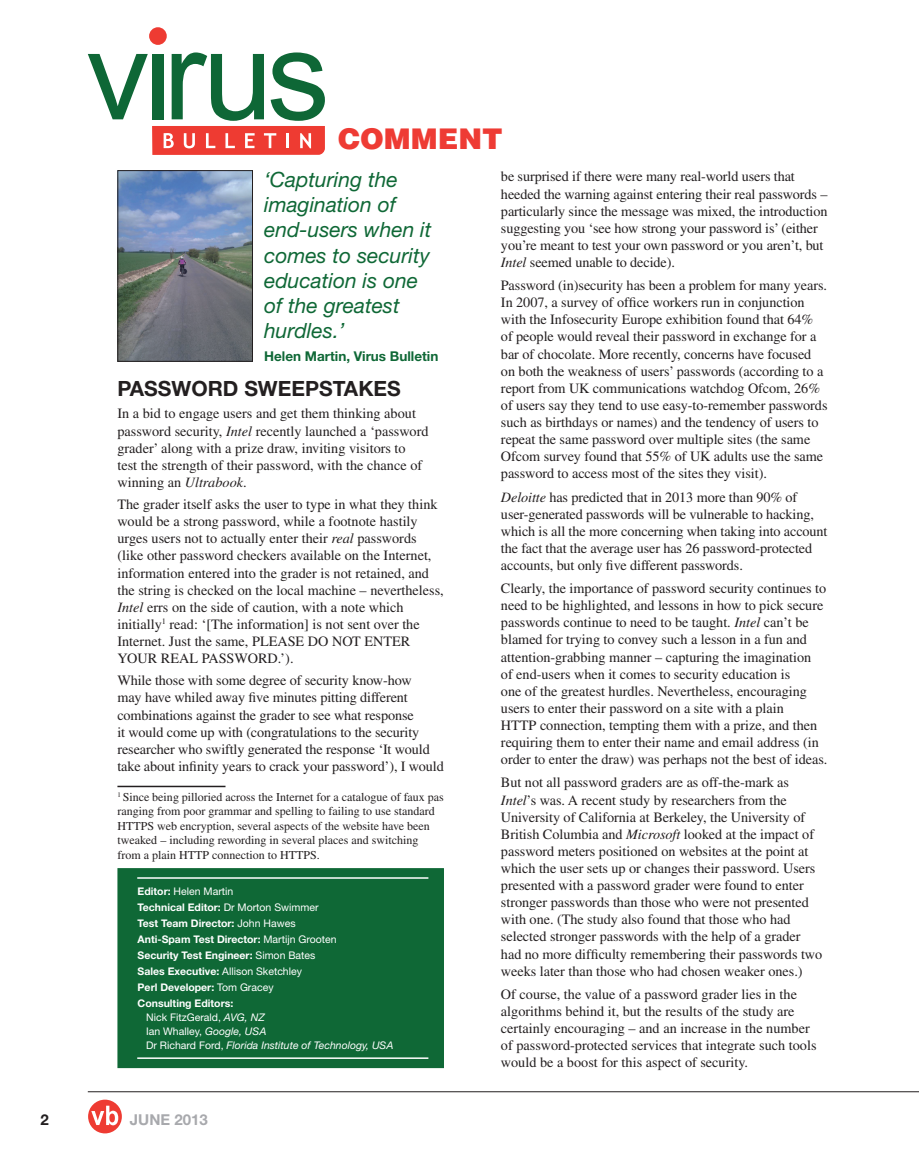
<style>
.page{position:relative;width:919px;height:1166px;background:#fff}
.page>*{position:absolute;margin:0;border:0;box-sizing:border-box;transform-origin:0 0}
.t1{font:900 28.5px "Helvetica";color:#ee3b34}
.t2{font:italic 21px/25.2px "Helvetica Neue";color:#0f6836}
.t3{font:700 21px "Helvetica Neue";color:#231f20}
.t4{font:700 15px "Helvetica Neue";color:#a8a9ad}
.t5{font:700 15px "Helvetica Neue";color:#231f20}
.t6{font:14.25px/17.1px "Times";letter-spacing:-.005em;color:#231f20}
.t7{font:700 13.5px "Helvetica Neue";color:#0f6836}
.t8{font:12px/14.4px "Times";color:#231f20}
.t9{font:700 10.5px/16px "Helvetica Neue";color:#fff}
.t10{font:italic 10.5px/14px "Helvetica Neue";color:#fff}
.s1{font-style:italic}
.s2{font-weight:400}
.s3{font-style:normal}
</style>
<div class="page">
<hr style="left:88px;top:1091px;width:830px;height:1px;background:#231f20">
<svg style="left:88px;top:1099px;width:34px;height:34px"></svg>
<svg style="left:91px;top:1105px;width:27px;height:19px"></svg>
<div style="left:149px;top:27px;width:18px;height:18px;background:#ee3b32;border-radius:50%"></div>
<svg style="left:88px;top:52px;width:237px;height:103px"></svg>
<div style="left:118px;top:868px;width:325px;height:199px;background:#0f6836"></div>
<div style="left:117px;top:867px;width:327px;height:200px;border:2px solid #0f6836"></div>
<hr style="left:137px;top:1057px;width:291px;height:1px;background:#fff">
<hr style="left:137px;top:877px;width:291px;height:1px;background:#fff">
<hr style="left:117px;top:785px;width:108px;height:2px;background:#231f20">
<img style="left:119px;top:172px;width:132px;height:187px">
<div style="left:117px;top:170px;width:136px;height:191px;border:1px solid #231f20"></div>
<h1 class="t1" style="left:338px;top:128px;width:166px">COMMENT</h1>
<h2 class="t2" style="left:264px;top:169px;width:169px">‘Capturing the imagination of end-users when it comes to security education is one of the greatest hurdles.’</h2>
<p class="t7" style="left:264px;top:351px;width:176px">Helen Martin, Virus Bulletin</p>
<h2 class="t3" style="left:117px;top:381px;width:285px">PASSWORD SWEEPSTAKES</h2>
<p class="t6" style="left:117px;top:406px;width:313px">In a bid to engage users and get them thinking about password security, <span class="s1">Intel</span> recently launched a ‘password grader’ along with a prize draw, inviting visitors to test the strength of their password, with the chance of winning an <span class="s1">Ultrabook</span>.</p>
<p class="t6" style="left:117px;top:497px;width:328px">The grader itself asks the user to type in what they think would be a strong password, while a footnote hastily urges users not to actually enter their <span class="s1">real</span> passwords (like other password checkers available on the Internet, information entered into the grader is not retained, and the string is checked on the local machine – nevertheless, <span class="s1">Intel</span> errs on the side of caution, with a note which initially<sup>1</sup> read: ‘[The information] is not sent over the Internet. Just the same, PLEASE DO NOT ENTER YOUR REAL PASSWORD.’).</p>
<p class="t6" style="left:117px;top:673px;width:328px">While those with some degree of security know-how<br>may have whiled away five minutes pitting different combinations against the grader to see what response<br>it would come up with (congratulations to the security researcher who swiftly generated the response ‘It would take about infinity years to crack your password’), I would</p>
<p class="t8" style="left:117px;top:790px;width:328px"><sup>1</sup> Since being pilloried across the Internet for a catalogue of faux pas ranging from poor grammar and spelling to failing to use standard HTTPS web encryption, several aspects of the website have been tweaked – including rewording in several places and switching from a plain HTTP connection to HTTPS.</p>
<p class="t9" style="left:138px;top:883px;width:200px">Editor: <span class="s2">Helen Martin<br></span>Technical Editor: <span class="s2">Dr Morton Swimmer<br></span>Test Team Director: <span class="s2">John Hawes<br></span>Anti-Spam Test Director: <span class="s2">Martijn Grooten<br></span>Security Test Engineer: <span class="s2">Simon Bates<br></span>Sales Executive: <span class="s2">Allison Sketchley<br></span>Perl Developer: <span class="s2">Tom Gracey<br></span>Consulting Editors:</p>
<p class="t10" style="left:146px;top:1010px;width:249px"><span class="s3">Nick FitzGerald,</span> AVG, NZ<br><span class="s3">Ian Whalley,</span> Google, USA<br><span class="s3">Dr Richard Ford,</span> Florida Institute of Technology, USA</p>
<p class="t5" style="left:40px;top:1113px;width:10px">2</p>
<p class="t4" style="left:130px;top:1113px;width:79px">JUNE 2013</p>
<p class="t6" style="left:501px;top:169px;width:328px">be surprised if there were many real-world users that heeded the warning against entering their real passwords – particularly since the message was mixed, the introduction suggesting you ‘see how strong your password is’ (either you’re meant to test your own password or you aren’t, but <span class="s1">Intel</span> seemed unable to decide).</p>
<p class="t6" style="left:501px;top:278px;width:328px">Password (in)security has been a problem for many years.<br>In 2007, a survey of office workers run in conjunction with the Infosecurity Europe exhibition found that 64% of people would reveal their password in exchange for a bar of chocolate. More recently, concerns have focused on both the weakness of users’ passwords (according to a report from UK communications watchdog Ofcom, 26% of users say they tend to use easy-to-remember passwords such as birthdays or names) and the tendency of users to repeat the same password over multiple sites (the same Ofcom survey found that 55% of UK adults use the same password to access most of the sites they visit).</p>
<p class="t6" style="left:501px;top:489px;width:328px"><span class="s1">Deloitte</span> has predicted that in 2013 more than 90% of user-generated passwords will be vulnerable to hacking, which is all the more concerning when taking into account the fact that the average user has 26 password-protected accounts, but only five different passwords.</p>
<p class="t6" style="left:501px;top:581px;width:328px">Clearly, the importance of password security continues to need to be highlighted, and lessons in how to pick secure passwords continue to need to be taught. <span class="s1">Intel</span> can’t be blamed for trying to convey such a lesson in a fun and attention-grabbing manner – capturing the imagination<br>of end-users when it comes to security education is<br>one of the greatest hurdles. Nevertheless, encouraging users to enter their password on a site with a plain<br>HTTP connection, tempting them with a prize, and then requiring them to enter their name and email address (in order to enter the draw) was perhaps not the best of ideas.</p>
<p class="t6" style="left:501px;top:775px;width:322px">But not all password graders are as off-the-mark as <span class="s1">Intel</span>’s was. A recent study by researchers from the University of California at Berkeley, the University of British Columbia and <span class="s1">Microsoft</span> looked at the impact of password meters positioned on websites at the point at which the user sets up or changes their password. Users presented with a password grader were found to enter stronger passwords than those who were not presented with one. (The study also found that those who had selected stronger passwords with the help of a grader had no more difficulty remembering their passwords two weeks later than those who had chosen weaker ones.)</p>
<p class="t6" style="left:501px;top:986px;width:317px">Of course, the value of a password grader lies in the algorithms behind it, but the results of the study are certainly encouraging – and an increase in the number of password-protected services that integrate such tools would be a boost for this aspect of security.</p>
</div>
